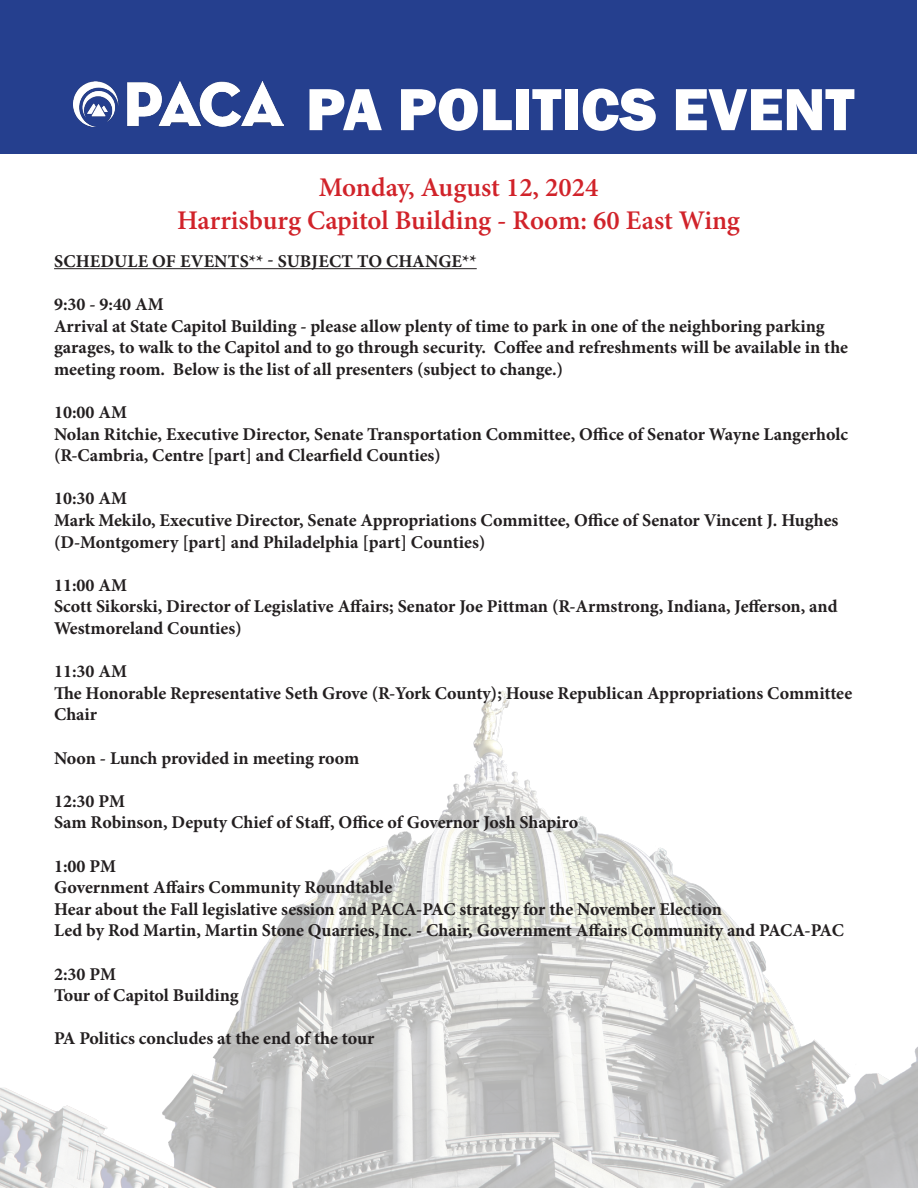
<style>
.page{position:relative;width:918px;height:1188px;background:#fff}
.page>*{position:absolute;margin:0;border:0;box-sizing:border-box;transform-origin:0 0}
.t1{font:800 61.5px "Franklin Gothic";color:#fff}
.t2{font:600 27px "Minion Pro";color:#d1232a}
.t3{font:700 18px/21.6px "Minion Pro";color:#231f20}
</style>
<div class="page">
<img style="left:0;top:690px;width:918px;height:498px">
<div style="left:1px;top:1px;width:916px;height:153px;background:#253f8e"></div>
<img style="left:74px;top:81px;width:209px;height:46px">
<hr style="left:54px;top:268px;width:423px;height:1px;background:#231f20">
<p class="t1" style="left:306px;top:70px;width:550px">PA POLITICS EVENT</p>
<p class="t2" style="left:319px;top:169px;width:281px">Monday, August 12, 2024</p>
<p class="t2" style="left:177px;top:201px;width:564px">Harrisburg Capitol Building - Room: 60 East Wing</p>
<p class="t3" style="left:54px;top:250px;width:424px">SCHEDULE OF EVENTS** - SUBJECT TO CHANGE**</p>
<p class="t3" style="left:54px;top:293px;width:111px">9:30 - 9:40 AM</p>
<p class="t3" style="left:54px;top:315px;width:796px">Arrival at State Capitol Building - please allow plenty of time to park in one of the neighboring parking garages, to walk to the Capitol and to go through security. Coffee and refreshments will be available in the meeting room. Below is the list of all presenters (subject to change.)</p>
<p class="t3" style="left:54px;top:401px;width:75px">10:00 AM</p>
<p class="t3" style="left:54px;top:423px;width:796px">Nolan Ritchie, Executive Director, Senate Transportation Committee, Office of Senator Wayne Langerholc (R-Cambria, Centre [part] and Clearfield Counties)</p>
<p class="t3" style="left:54px;top:488px;width:75px">10:30 AM</p>
<p class="t3" style="left:54px;top:509px;width:786px">Mark Mekilo, Executive Director, Senate Appropriations Committee, Office of Senator Vincent J. Hughes (D-Montgomery [part] and Philadelphia [part] Counties)</p>
<p class="t3" style="left:54px;top:574px;width:75px">11:00 AM</p>
<p class="t3" style="left:54px;top:596px;width:785px">Scott Sikorski, Director of Legislative Affairs; Senator Joe Pittman (R-Armstrong, Indiana, Jefferson, and<br>Westmoreland Counties)</p>
<p class="t3" style="left:54px;top:661px;width:75px">11:30 AM</p>
<p class="t3" style="left:54px;top:682px;width:800px">The Honorable Representative Seth Grove (R-York County); House Republican Appropriations Committee<br>Chair</p>
<p class="t3" style="left:54px;top:747px;width:307px">Noon - Lunch provided in meeting room</p>
<p class="t3" style="left:54px;top:790px;width:73px">12:30 PM</p>
<p class="t3" style="left:54px;top:812px;width:526px">Sam Robinson, Deputy Chief of Staff, Office of Governor Josh Shapiro</p>
<p class="t3" style="left:54px;top:855px;width:64px">1:00 PM</p>
<p class="t3" style="left:54px;top:877px;width:340px">Government Affairs Community Roundtable</p>
<p class="t3" style="left:54px;top:898px;width:669px">Hear about the Fall legislative session and PACA-PAC strategy for the November Election</p>
<p class="t3" style="left:54px;top:920px;width:791px">Led by Rod Martin, Martin Stone Quarries, Inc. - Chair, Government Affairs Community and PACA-PAC</p>
<p class="t3" style="left:54px;top:963px;width:64px">2:30 PM</p>
<p class="t3" style="left:54px;top:985px;width:186px">Tour of Capitol Building</p>
<p class="t3" style="left:54px;top:1028px;width:322px">PA Politics concludes at the end of the tour</p>
</div>
